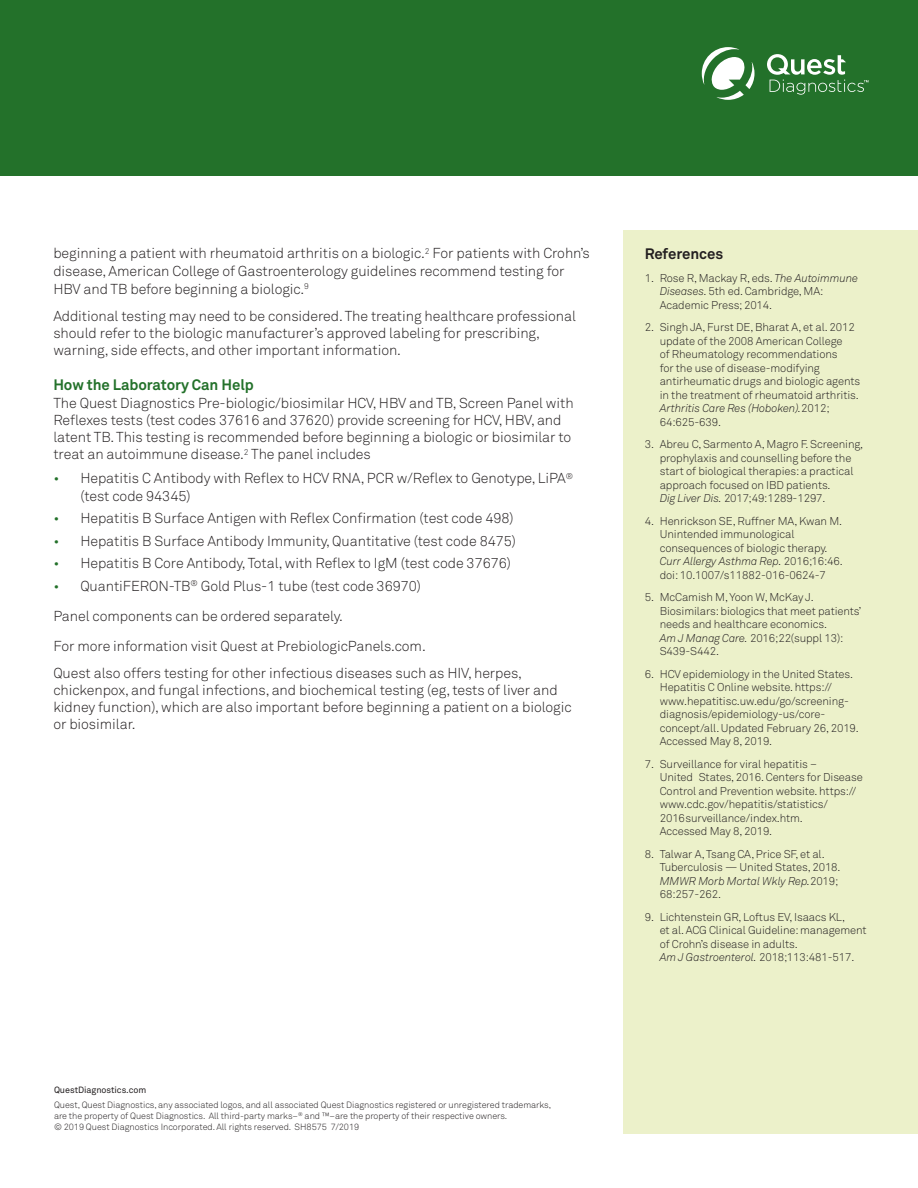
<style>
.page{position:relative;width:918px;height:1188px;background:#fff}
.page>*{position:absolute;margin:0;border:0;box-sizing:border-box;transform-origin:0 0}
.t1{font:700 15px "Akkurat Pro";letter-spacing:-.005em;color:#23712a}
.t2{font:700 15px "Akkurat Pro";letter-spacing:-.005em;color:#231f20}
.t3{font:300 14.25px/17.2px "Akkurat Pro";letter-spacing:-.005em;color:#231f20}
.t4{font:300 11.25px/13.5px "Akkurat Pro";letter-spacing:-.01em;color:#231f20}
.t5{font:300 9px/11.2px "Akkurat Pro";letter-spacing:-.005em;color:#231f20}
.t6{font:9px "Akkurat Pro";letter-spacing:-.005em;color:#231f20}
.s1{color:#23712a}
.s2{font-style:italic}
</style>
<div class="page">
<div style="left:0;top:0;width:918px;height:176px;background:#23712a"></div>
<div style="left:623px;top:230px;width:295px;height:904px;background:#ecf1ca"></div>
<svg style="left:702px;top:47px;width:166px;height:53px"></svg>
<p class="t3" style="left:53px;top:245px;width:538px;line-height:17.7px">beginning a patient with rheumatoid arthritis on a biologic.<sup>2</sup> For patients with Crohn’s disease, American College of Gastroenterology guidelines recommend testing for<br>HBV and TB before beginning a biologic.<sup>9</sup></p>
<p class="t3" style="left:53px;top:307px;width:524px">Additional testing may need to be considered. The treating healthcare professional should refer to the biologic manufacturer’s approved labeling for prescribing, warning, side effects, and other important information.</p>
<p class="t1" style="left:53px;top:375px;width:202px">How the Laboratory Can Help</p>
<p class="t3" style="left:53px;top:394px;width:522px">The Quest Diagnostics Pre-biologic/biosimilar HCV, HBV and TB, Screen Panel with Reflexes tests (test codes 37616 and 37620) provide screening for HCV, HBV, and latent TB. This testing is recommended before beginning a biologic or biosimilar to treat an autoimmune disease.<sup>2</sup> The panel includes</p>
<p class="t3" style="left:80px;top:470px;width:494px;text-indent:-27px"><span class="s1">•</span> Hepatitis C Antibody with Reflex to HCV RNA, PCR w/Reflex to Genotype, LiPA<sup>® </sup>(test code 94345)</p>
<p class="t3" style="left:53px;top:510px;width:462px"><span class="s1">•</span> Hepatitis B Surface Antigen with Reflex Confirmation (test code 498)</p>
<p class="t3" style="left:53px;top:532px;width:464px"><span class="s1">•</span> Hepatitis B Surface Antibody Immunity, Quantitative (test code 8475)</p>
<p class="t3" style="left:53px;top:555px;width:459px"><span class="s1">•</span> Hepatitis B Core Antibody, Total, with Reflex to IgM (test code 37676)</p>
<p class="t3" style="left:53px;top:577px;width:369px"><span class="s1">•</span> QuantiFERON-TB<sup>®</sup> Gold Plus-1 tube (test code 36970)</p>
<p class="t3" style="left:53px;top:607px;width:291px">Panel components can be ordered separately.</p>
<p class="t3" style="left:53px;top:637px;width:374px">For more information visit Quest at PrebiologicPanels.com.</p>
<p class="t3" style="left:53px;top:664px;width:520px">Quest also offers testing for other infectious diseases such as HIV, herpes, chickenpox, and fungal infections, and biochemical testing (eg, tests of liver and kidney function), which are also important before beginning a patient on a biologic or biosimilar.</p>
<p class="t6" style="left:54px;top:1084px;width:94px">QuestDiagnostics.com</p>
<p class="t5" style="left:54px;top:1099px;width:499px">Quest, Quest Diagnostics, any associated logos, and all associated Quest Diagnostics registered or unregistered trademarks, are the property of Quest Diagnostics. All third-party marks–<sup>®</sup> and ™–are the property of their respective owners.<br>© 2019 Quest Diagnostics Incorporated. All rights reserved. SH8575 7/2019</p>
<p class="t2" style="left:645px;top:245px;width:80px">References</p>
<p class="t4" style="left:660px;top:271px;width:200px;text-indent:-15px">1. Rose R, Mackay R, eds. <span class="s2">The Autoimmune<br>Diseases.</span> 5th ed. Cambridge, MA:<br>Academic Press; 2014.</p>
<p class="t4" style="left:660px;top:320px;width:202px;text-indent:-15px">2. Singh JA, Furst DE, Bharat A, et al. 2012 update of the 2008 American College<br>of Rheumatology recommendations<br>for the use of disease-modifying antirheumatic drugs and biologic agents in the treatment of rheumatoid arthritis.<br><span class="s2">Arthritis Care Res (Hoboken).</span>2012; 64:625-639.</p>
<p class="t4" style="left:660px;top:437px;width:205px;text-indent:-15px">3. Abreu C, Sarmento A, Magro F. Screening, prophylaxis and counselling before the start of biological therapies: a practical approach focused on IBD patients.<br><span class="s2">Dig Liver Dis.</span> 2017;49:1289-1297.</p>
<p class="t4" style="left:660px;top:514px;width:185px;text-indent:-15px">4. Henrickson SE, Ruffner MA, Kwan M.<br>Unintended immunological consequences of biologic therapy.<br><span class="s2">Curr Allergy Asthma Rep.</span> 2016;16:46. doi: 10.1007/s11882-016-0624-7</p>
<p class="t4" style="left:660px;top:590px;width:203px;text-indent:-15px">5. McCamish M, Yoon W, McKay J.<br>Biosimilars: biologics that meet patients’ needs and healthcare economics.<br><span class="s2">Am J Manag Care.</span> 2016;22(suppl 13):</p>
<p class="t4" style="left:660px;top:644px;width:61px">S439-S442.</p>
<p class="t4" style="left:660px;top:667px;width:201px;text-indent:-15px">6. HCV epidemiology in the United States.<br>Hepatitis C Online website. https:// www.hepatitisc.uw.edu/go/screening&shy;diagnosis/epidemiology-us/core&shy;concept/all. Updated February 26, 2019.<br>Accessed May 8, 2019.</p>
<p class="t4" style="left:660px;top:757px;width:205px;text-indent:-15px">7. Surveillance for viral hepatitis –<br>United States, 2016. Centers for Disease Control and Prevention website. https:// www.cdc.gov/hepatitis/statistics/ 2016surveillance/index.htm.</p>
<p class="t4" style="left:660px;top:824px;width:114px">Accessed May 8, 2019.</p>
<p class="t4" style="left:660px;top:847px;width:182px;text-indent:-15px">8. Talwar A, Tsang CA, Price SF, et al.<br>Tuberculosis — United States, 2018.<br><span class="s2">MMWR Morb Mortal Wkly Rep.</span>2019;<br>68:257-262.</p>
<p class="t4" style="left:660px;top:910px;width:208px;text-indent:-15px">9. Lichtenstein GR, Loftus EV, Isaacs KL,<br>et al. ACG Clinical Guideline: management of Crohn’s disease in adults.<br><span class="s2">Am J Gastroenterol.</span> 2018;113:481-517.</p>
</div>
